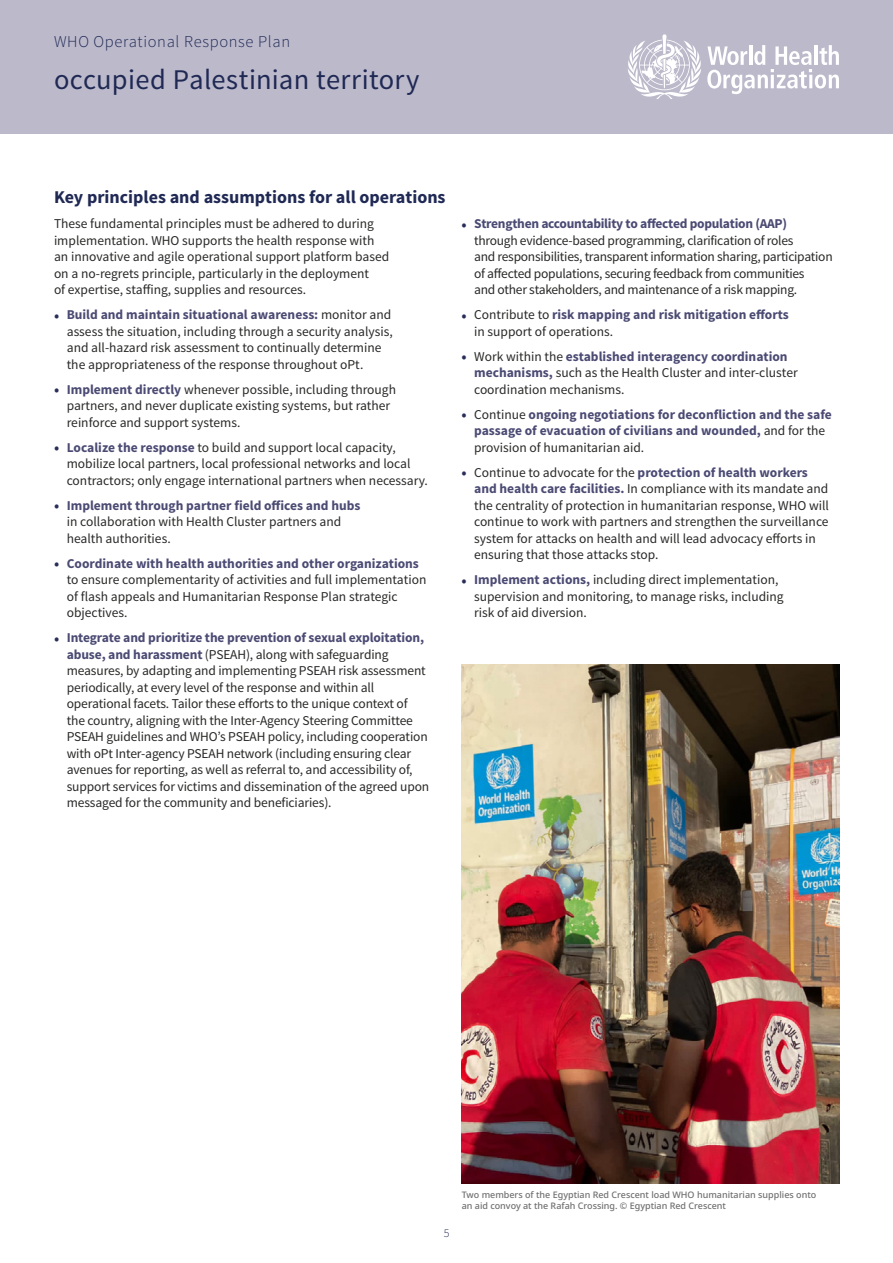
<style>
.page{position:relative;width:893px;height:1263px;background:#fff}
.page>*{position:absolute;margin:0;border:0;box-sizing:border-box;transform-origin:0 0}
.t1{font:28.5px "Source Sans Pro";letter-spacing:.01em;color:#1f2954}
.t2{font:700 18px "Source Sans Pro";color:#1f2954}
.t3{font:300 16.5px "Source Sans Pro";letter-spacing:.04em;color:#1f2954}
.t4{font:13.5px/16.5px "Source Sans Pro";color:#282827}
.t5{font:13.5px/16.5px "Source Sans Pro";letter-spacing:-.02em;color:#282827}
.t6{font:700 13.5px/16.5px "Source Sans Pro";color:#4b4a73}
.t7{font:300 12px "Source Sans Pro";color:#292d59}
.t8{font:500 9px/10.8px "Noto Sans";color:#706f6f}
.s1{font-size:17.25px;color:#292d59}
.s2{font-weight:700;color:#4b4a73}
.s3{font-weight:400;font-size:17.25px;color:#292d59}
.s4{font-weight:400;color:#282827}
</style>
<div class="page">
<div style="left:0;top:0;width:893px;height:134px;background:#bcb9cb"></div>
<svg style="left:628px;top:34px;width:211px;height:65px"></svg>
<img style="left:462px;top:665px;width:377px;height:518px">
<p class="t3" style="left:54px;top:32px;width:238px">WHO Operational Response Plan</p>
<h1 class="t1" style="left:54px;top:62px;width:367px">occupied Palestinian territory</h1>
<h2 class="t2" style="left:54px;top:186px;width:393px">Key principles and assumptions for all operations</h2>
<p class="t4" style="left:54px;top:216px;width:337px">These fundamental principles must be adhered to during implementation. WHO supports the health response with an innovative and agile operational support platform based on a no-regrets principle, particularly in the deployment<br>of expertise, staffing, supplies and resources.</p>
<p class="t4" style="left:67px;top:307px;width:328px;text-indent:-13px"><span class="s1">•</span> <span class="s2">Build and maintain situational awareness:</span> monitor and assess the situation, including through a security analysis, and all‑hazard risk assessment to continually determine the appropriateness of the response throughout oPt.</p>
<p class="t4" style="left:67px;top:381px;width:331px;text-indent:-13px"><span class="s1">•</span> <span class="s2">Implement directly</span> whenever possible, including through partners, and never duplicate existing systems, but rather reinforce and support systems.</p>
<p class="t4" style="left:67px;top:439px;width:363px;text-indent:-13px"><span class="s1">•</span> <span class="s2">Localize the response</span> to build and support local capacity, mobilize local partners, local professional networks and local contractors; only engage international partners when necessary.</p>
<p class="t4" style="left:67px;top:497px;width:295px;text-indent:-13px"><span class="s1">•</span> <span class="s2">Implement through partner field offices and hubs </span>in collaboration with Health Cluster partners and health authorities.</p>
<p class="t4" style="left:67px;top:555px;width:361px;text-indent:-13px"><span class="s1">•</span> <span class="s2">Coordinate with health authorities and other organizations </span>to ensure complementarity of activities and full implementation of flash appeals and Humanitarian Response Plan strategic objectives.</p>
<p class="t4" style="left:67px;top:630px;width:364px;text-indent:-13px"><span class="s1">•</span> <span class="s2">Integrate and prioritize the prevention of sexual exploitation, abuse, and harassment</span> (PSEAH), along with safeguarding measures, by adapting and implementing PSEAH risk assessment periodically, at every level of the response and within all operational facets. Tailor these efforts to the unique context of the country, aligning with the Inter-Agency Steering Committee PSEAH guidelines and WHO’s PSEAH policy, including cooperation with oPt Inter-agency PSEAH network (including ensuring clear avenues for reporting, as well as referral to, and accessibility of, support services for victims and dissemination of the agreed upon messaged for the community and beneficiaries).</p>
<p class="t5" style="left:474px;top:216px;width:360px;text-indent:-13px"><span class="s1">•</span> <span class="s2">Strengthen accountability to affected population (AAP) </span>through evidence-based programming, clarification of roles<br>and responsibilities, transparent information sharing, participation of affected populations, securing feedback from communities<br>and other stakeholders, and maintenance of a risk mapping.</p>
<p class="t6" style="left:474px;top:307px;width:316px;text-indent:-13px"><span class="s3">•</span> <span class="s4">Contribute to</span> risk mapping and risk mitigation efforts <span class="s4">in support of operations.</span></p>
<p class="t4" style="left:474px;top:348px;width:325px;text-indent:-13px"><span class="s1">•</span> Work within the <span class="s2">established interagency coordination mechanisms,</span> such as the Health Cluster and inter-cluster coordination mechanisms.</p>
<p class="t6" style="left:474px;top:406px;width:359px;text-indent:-13px"><span class="s3">•</span> <span class="s4">Continue</span> ongoing negotiations for deconfliction and the safe passage of evacuation of civilians and wounded, <span class="s4">and for the provision of humanitarian aid.</span></p>
<p class="t4" style="left:474px;top:464px;width:356px;text-indent:-13px"><span class="s1">•</span> Continue to advocate for the <span class="s2">protection of health workers and health care facilities.</span> In compliance with its mandate and the centrality of protection in humanitarian response, WHO will continue to work with partners and strengthen the surveillance system for attacks on health and will lead advocacy efforts in ensuring that those attacks stop.</p>
<p class="t4" style="left:474px;top:572px;width:311px;text-indent:-13px"><span class="s1">•</span> <span class="s2">Implement actions,</span> including direct implementation, supervision and monitoring, to manage risks, including risk of aid diversion.</p>
<p class="t7" style="left:444px;top:1225px;width:7px">5</p>
<p class="t8" style="left:462px;top:1190px;width:356px">Two members of the Egyptian Red Crescent load WHO humanitarian supplies onto an aid convoy at the Rafah Crossing. © Egyptian Red Crescent</p>
</div>
